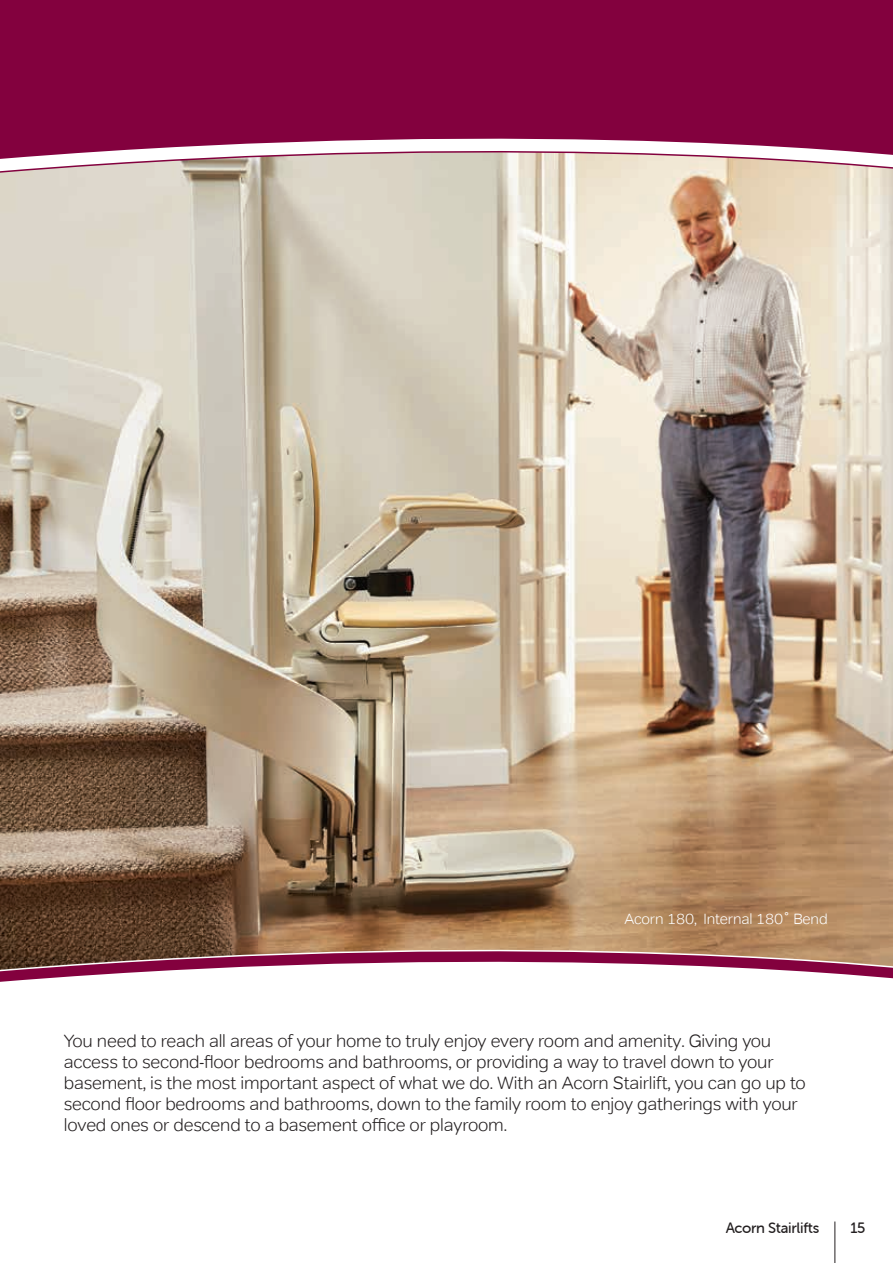
<style>
.page{position:relative;width:893px;height:1263px;background:#fff}
.page>*{position:absolute;margin:0;border:0;box-sizing:border-box;transform-origin:0 0}
.t1{font:300 18px/21px "Tondo";letter-spacing:-.01em;color:#231f20}
.t2{font:300 15px "Tondo";letter-spacing:-.01em;color:#fff}
.t3{font:15px "Museo Sans Rounded 500";letter-spacing:-.02em;color:#231f20}
</style>
<div class="page">
<img style="left:1px;top:217px;width:892px;height:708px">
<svg style="left:0;top:925px;width:893px;height:12px;background:#9b7450"></svg>
<svg style="left:0;top:937px;width:893px;height:326px"></svg>
<svg style="left:0;top:204px;width:893px;height:13px;background:#dcd0bf"></svg>
<svg style="left:0;top:0;width:893px;height:204px;background:#9e3f66"></svg>
<hr style="left:834px;top:1221px;width:1px;height:42px;background:#231f20">
<p class="t2" style="left:624px;top:909px;width:205px">Acorn 180, Internal 180˚ Bend</p>
<p class="t1" style="left:64px;top:1030px;width:744px">You need to reach all areas of your home to truly enjoy every room and amenity. Giving you access to second-floor bedrooms and bathrooms, or providing a way to travel down to your basement, is the most important aspect of what we do. With an Acorn Stairlift, you can go up to second floor bedrooms and bathrooms, down to the family room to enjoy gatherings with your loved ones or descend to a basement office or playroom.</p>
<p class="t3" style="left:726px;top:1219px;width:95px">Acorn Stairlifts</p>
<p class="t3" style="left:850px;top:1219px;width:17px">15</p>
</div>
